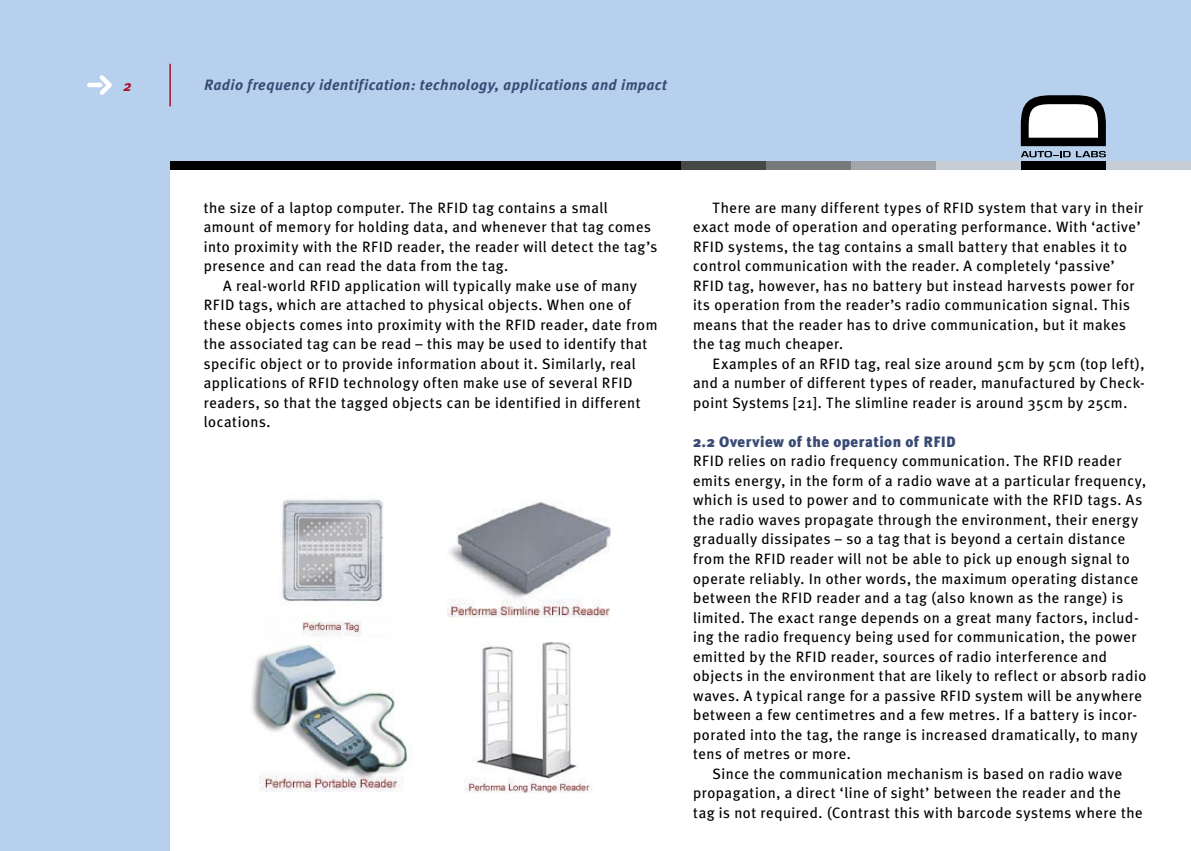
<style>
.page{position:relative;width:1191px;height:851px;background:#fff}
.page>*{position:absolute;margin:0;border:0;box-sizing:border-box;transform-origin:0 0}
.Fliesstext{font:15px/19.5px "Meta Plus";letter-spacing:.035em;color:#000}
.Fliesstext_Anfang{font:15px/19.5px "Meta Plus";letter-spacing:.035em;color:#000}
.t1{font:italic 700 15px "Meta Plus";letter-spacing:.03em;color:#394b75}
.Headline_2{font:900 15px "Meta Plus";letter-spacing:.03em;color:#394b75}
.t2{font:italic 700 15px "Meta Plus";color:#a9122a}
</style>
<div class="page">
<div style="left:0;top:0;width:1191px;height:850px;background:#b6d0ee"></div>
<div style="left:170px;top:170px;width:1021px;height:680px;background:#fff"></div>
<svg style="left:100px;top:75px;width:12px;height:20px"></svg>
<hr style="left:87px;top:83px;width:16px;height:4px;background:#fff;border-radius:2px">
<div style="left:1020px;top:162px;width:85px;height:8px;background:#000"></div>
<div style="left:1105px;top:162px;width:86px;height:8px;background:#c6cdd4"></div>
<div style="left:935px;top:162px;width:85px;height:8px;background:#c6cdd4"></div>
<div style="left:850px;top:162px;width:85px;height:8px;background:#a2a5a9"></div>
<div style="left:765px;top:162px;width:85px;height:8px;background:#78797b"></div>
<div style="left:680px;top:162px;width:85px;height:8px;background:#464747"></div>
<div style="left:595px;top:162px;width:85px;height:8px;background:#000"></div>
<div style="left:170px;top:162px;width:425px;height:8px;background:#000"></div>
<svg style="left:1020px;top:95px;width:85px;height:62px;background:#8d9298"></svg>
<hr style="left:169px;top:64px;width:2px;height:42px;background:#a9122a">
<img style="left:281px;top:499px;width:103px;height:138px">
<img style="left:447px;top:502px;width:164px;height:116px">
<img style="left:251px;top:644px;width:160px;height:147px">
<img style="left:465px;top:642px;width:128px;height:151px">
<p class="t2" style="left:123px;top:77px;width:10px">2</p>
<p class="t1" style="left:204px;top:77px;width:464px">Radio frequency identification: technology, applications and impact</p>
<p class="Fliesstext_Anfang" style="left:204px;top:198px;width:455px">the size of a laptop computer. The RFID tag contains a small amount of memory for holding data, and whenever that tag comes into proximity with the RFID reader, the reader will detect the tag’s presence and can read the data from the tag.</p>
<p class="Fliesstext" style="left:204px;top:276px;width:455px;text-indent:20px">A real-world RFID application will typically make use of many RFID tags, which are attached to physical objects. When one of these objects comes into proximity with the RFID reader, date from the associated tag can be read – this may be used to identify that specific object or to provide information about it. Similarly, real applications of RFID technology often make use of several RFID readers, so that the tagged objects can be identified in different locations.</p>
<p class="Fliesstext" style="left:693px;top:198px;width:452px;text-indent:20px">There are many different types of RFID system that vary in their exact mode of operation and operating performance. With ‘active’ RFID systems, the tag contains a small battery that enables it to control communication with the reader. A completely ‘passive’ RFID tag, however, has no battery but instead harvests power for its operation from the reader’s radio communication signal. This means that the reader has to drive communication, but it makes the tag much cheaper.</p>
<p class="Fliesstext" style="left:693px;top:354px;width:453px;text-align:justify;text-indent:20px">Examples of an RFID tag, real size around 5cm by 5cm (top left), and a number of different types of reader, manufactured by Check&shy;point Systems [21]. The slimline reader is around 35cm by 25cm.</p>
<p class="Headline_2" style="left:693px;top:433px;width:264px">2.2 Overview of the operation of RFID</p>
<p class="Fliesstext_Anfang" style="left:693px;top:451px;width:455px">RFID relies on radio frequency communication. The RFID reader emits energy, in the form of a radio wave at a particular frequency, which is used to power and to communicate with the RFID tags. As the radio waves propagate through the environment, their energy gradually dissipates – so a tag that is beyond a certain distance from the RFID reader will not be able to pick up enough signal to operate reliably. In other words, the maximum operating distance between the RFID reader and a tag (also known as the range) is limited. The exact range depends on a great many factors, includ&shy;ing the radio frequency being used for communication, the power emitted by the RFID reader, sources of radio interference and objects in the environment that are likely to reflect or absorb radio waves. A typical range for a passive RFID system will be anywhere between a few centimetres and a few metres. If a battery is incor&shy;porated into the tag, the range is increased dramatically, to many tens of metres or more.</p>
<p class="Fliesstext" style="left:693px;top:763px;width:451px;text-indent:20px">Since the communication mechanism is based on radio wave propagation, a direct ‘line of sight’ between the reader and the tag is not required. (Contrast this with barcode systems where the</p>
</div>
